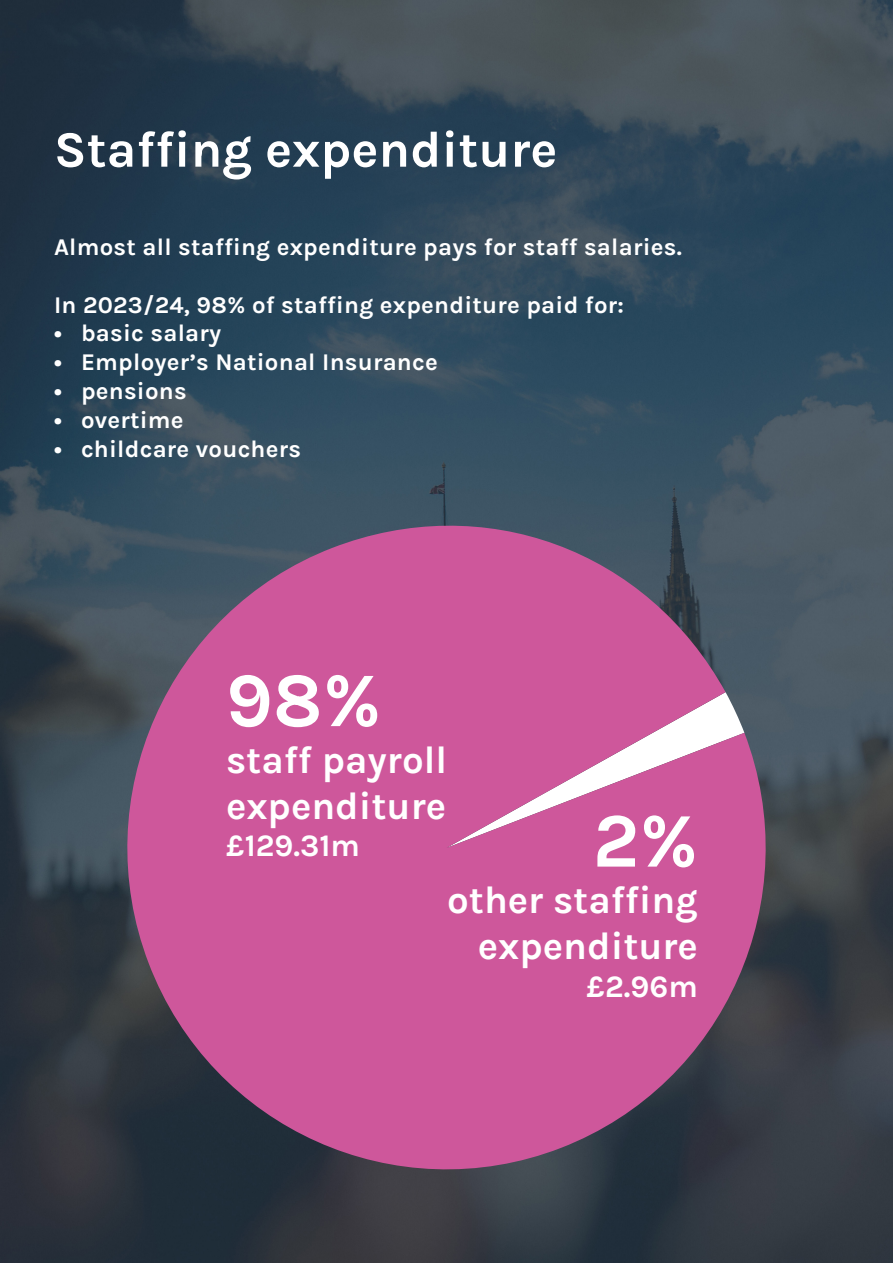
<style>
.page{position:relative;width:893px;height:1263px;background:#fff}
.page>*{position:absolute;margin:0;border:0;box-sizing:border-box;transform-origin:0 0}
.t1{font:700 77.25px "Karla";color:#fff}
.t2{font:700 51px "Karla";color:#fff}
.t3{font:700 38.7px/46.3px "Karla";color:#fff}
.t4{font:700 31.35px "Karla";color:#fff}
.t5{font:700 24px "Karla";letter-spacing:.01em;color:#fff}
</style>
<div class="page">
<img style="left:0;top:0;width:893px;height:1263px">
<svg style="left:85px;top:489px;width:722px;height:720px;background:#95527f"></svg>
<p class="t2" style="left:54px;top:116px;width:505px">Staffing expenditure</p>
<p class="t5" style="left:54px;top:231px;width:629px">Almost all staffing expenditure pays for staff salaries.</p>
<p class="t5" style="left:54px;top:288px;width:571px">In 2023/24, 98% of staffing expenditure paid for:</p>
<p class="t5" style="left:54px;top:317px;width:169px">• basic salary</p>
<p class="t5" style="left:54px;top:346px;width:385px">• Employer’s National Insurance</p>
<p class="t5" style="left:54px;top:375px;width:134px">• pensions</p>
<p class="t5" style="left:54px;top:404px;width:131px">• overtime</p>
<p class="t5" style="left:54px;top:432px;width:249px">• childcare vouchers</p>
<p class="t1" style="left:226px;top:649px;width:157px">98%</p>
<p class="t3" style="left:226px;top:735px;width:222px">staff payroll expenditure</p>
<p class="t4" style="left:226px;top:825px;width:136px">£129.31m</p>
<p class="t1" style="left:593px;top:789px;width:107px">2%</p>
<p class="t3" style="left:447px;top:875px;width:252px;text-align:right">other staffing expenditure</p>
<p class="t4" style="left:586px;top:965px;width:113px">£2.96m</p>
</div>
